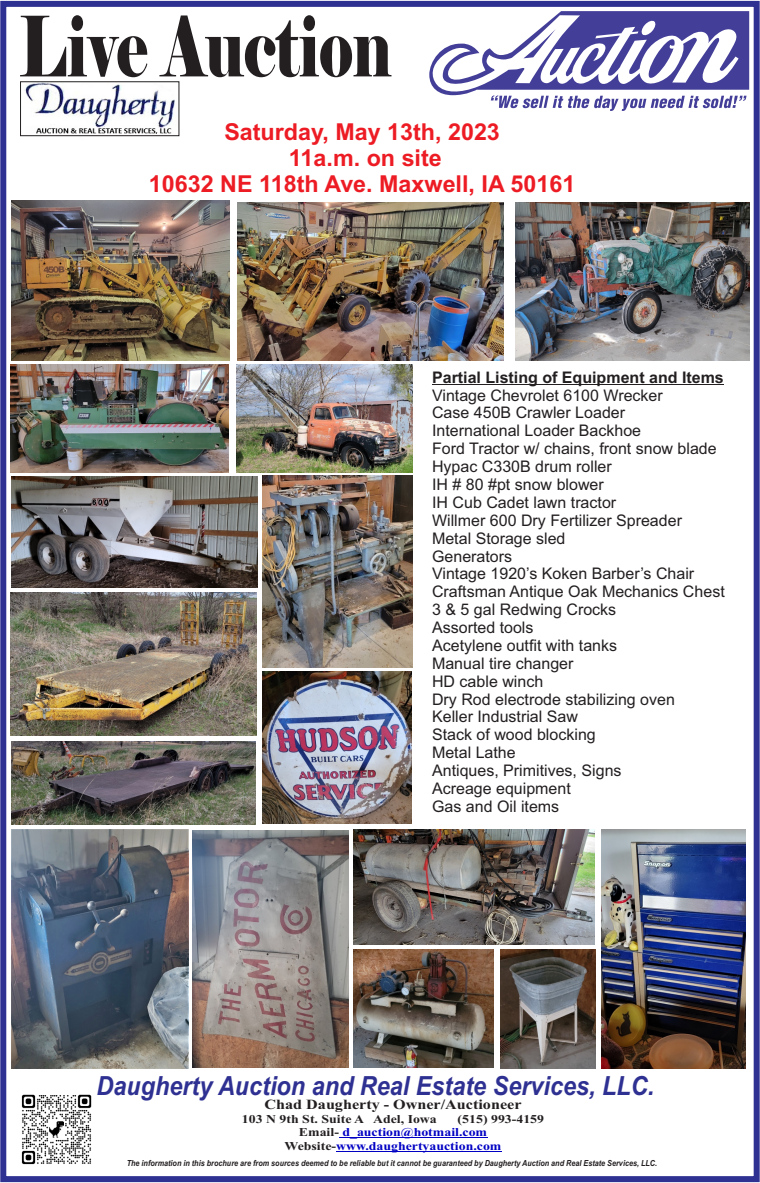
<style>
.page{position:relative;width:760px;height:1183px;background:#fff}
.page>*{position:absolute;margin:0;border:0;box-sizing:border-box;transform-origin:0 0}
.t1{font:83.2px "Elephant";color:#231f20;scale:.71 1}
.t2{font:italic 700 26.4px "Arial";color:#2e3092;scale:.89 1}
.t3{font:700 23.3px/26px "Arial";color:#ed1c24;text-align:center}
.t4{font:16px/17.9px "Arial";color:#231f20}
.t5{font:700 16px "Arial";color:#231f20}
.t6{font:700 14px "Times New Roman";color:#231f20;scale:1.15 1}
.t7{font:700 12px "Times New Roman";color:#0000c4;scale:1.15 1}
.t8{font:700 12px "Times New Roman";color:#231f20;scale:1.15 1}
.t9{font:italic 700 8.4px "Arial";color:#231f20;scale:.87 1}
.s1{color:#231f20}
</style>
<div class="page">
<div style="left:0;top:1px;width:759px;height:1181px;border:6px solid #2e3092"></div>
<svg style="left:429px;top:11px;width:320px;height:100px"></svg>
<hr style="left:339px;top:1137px;width:148px;height:1px;background:#0000c4">
<hr style="left:336px;top:1150px;width:165px;height:1px;background:#0000c4">
<img style="left:21px;top:83px;width:158px;height:54px">
<div style="left:20px;top:81px;width:159px;height:55px;border:1px solid #231f20"></div>
<img style="left:21px;top:1094px;width:71px;height:71px">
<img style="left:11px;top:201px;width:218px;height:159px">
<img style="left:238px;top:202px;width:265px;height:158px">
<img style="left:515px;top:202px;width:234px;height:158px">
<img style="left:236px;top:364px;width:176px;height:108px">
<img style="left:11px;top:364px;width:218px;height:108px">
<img style="left:11px;top:476px;width:246px;height:111px">
<img style="left:11px;top:592px;width:245px;height:143px">
<img style="left:11px;top:741px;width:244px;height:83px">
<img style="left:263px;top:476px;width:149px;height:191px">
<img style="left:263px;top:671px;width:149px;height:152px">
<img style="left:193px;top:830px;width:155px;height:238px">
<img style="left:12px;top:830px;width:176px;height:238px">
<hr style="left:432px;top:384px;width:291px;height:1px;background:#231f20">
<img style="left:500px;top:949px;width:95px;height:119px">
<img style="left:354px;top:950px;width:139px;height:118px">
<img style="left:354px;top:829px;width:240px;height:115px">
<img style="left:601px;top:829px;width:144px;height:239px">
<h1 class="t1" style="left:19px;top:-4px;width:526px">Live Auction</h1>
<h3 class="t3" style="left:149px;top:120px;width:428px">Saturday, May 13th, 2023<br>11a.m. on site<br>10632 NE 118th Ave. Maxwell, IA 50161</h3>
<p class="t5" style="left:432px;top:371px;width:293px">Partial Listing of Equipment and Items</p>
<p class="t4" style="left:432px;top:387px;width:232px">Vintage Chevrolet 6100 Wrecker</p>
<p class="t4" style="left:432px;top:423px;width:211px">International Loader Backhoe</p>
<p class="t4" style="left:432px;top:405px;width:194px">Case 450B Crawler Loader</p>
<p class="t4" style="left:432px;top:441px;width:286px">Ford Tractor w/ chains, front snow blade<br>Hypac C330B drum roller</p>
<p class="t4" style="left:432px;top:477px;width:173px">IH # 80 #pt snow blower</p>
<p class="t4" style="left:432px;top:495px;width:251px">IH Cub Cadet lawn tractor<br>Willmer 600 Dry Fertilizer Spreader<br>Metal Storage sled</p>
<p class="t4" style="left:432px;top:548px;width:264px">Generators<br>Vintage 1920’s Koken Barber’s Chair</p>
<p class="t4" style="left:432px;top:584px;width:294px">Craftsman Antique Oak Mechanics Chest<br>3 &amp; 5 gal Redwing Crocks</p>
<p class="t4" style="left:432px;top:620px;width:103px">Assorted tools</p>
<p class="t4" style="left:432px;top:638px;width:186px">Acetylene outfit with tanks</p>
<p class="t4" style="left:432px;top:655px;width:143px">Manual tire changer</p>
<p class="t4" style="left:432px;top:691px;width:244px">Dry Rod electrode stabilizing oven<br>Keller Industrial Saw<br>Stack of wood blocking</p>
<p class="t4" style="left:432px;top:673px;width:113px">HD cable winch</p>
<p class="t4" style="left:432px;top:745px;width:191px">Metal Lathe<br>Antiques, Primitives, Signs</p>
<p class="t4" style="left:432px;top:781px;width:140px">Acreage equipment</p>
<p class="t4" style="left:432px;top:798px;width:129px">Gas and Oil items</p>
<h2 class="t2" style="left:97px;top:1075px;width:628px">Daugherty Auction and Real Estate Services, LLC.</h2>
<p class="t6" style="left:264px;top:1100px;width:225px">Chad Daugherty - Owner/Auctioneer</p>
<p class="t8" style="left:242px;top:1115px;width:171px">103 N 9th St. Suite A Adel, Iowa</p>
<p class="t8" style="left:457px;top:1115px;width:77px">(515) 993-4159</p>
<p class="t7" style="left:299px;top:1128px;width:165px"><span class="s1">Email-</span> d_auction@hotmail.com</p>
<p class="t7" style="left:284px;top:1141px;width:190px"><span class="s1">Website-</span>www.daughertyauction.com</p>
<p class="t9" style="left:127px;top:1160px;width:611px">The information in this brochure are from sources deemed to be reliable but it cannot be guaranteed by Daugherty Auction and Real Estate Services, LLC.</p>
</div>
